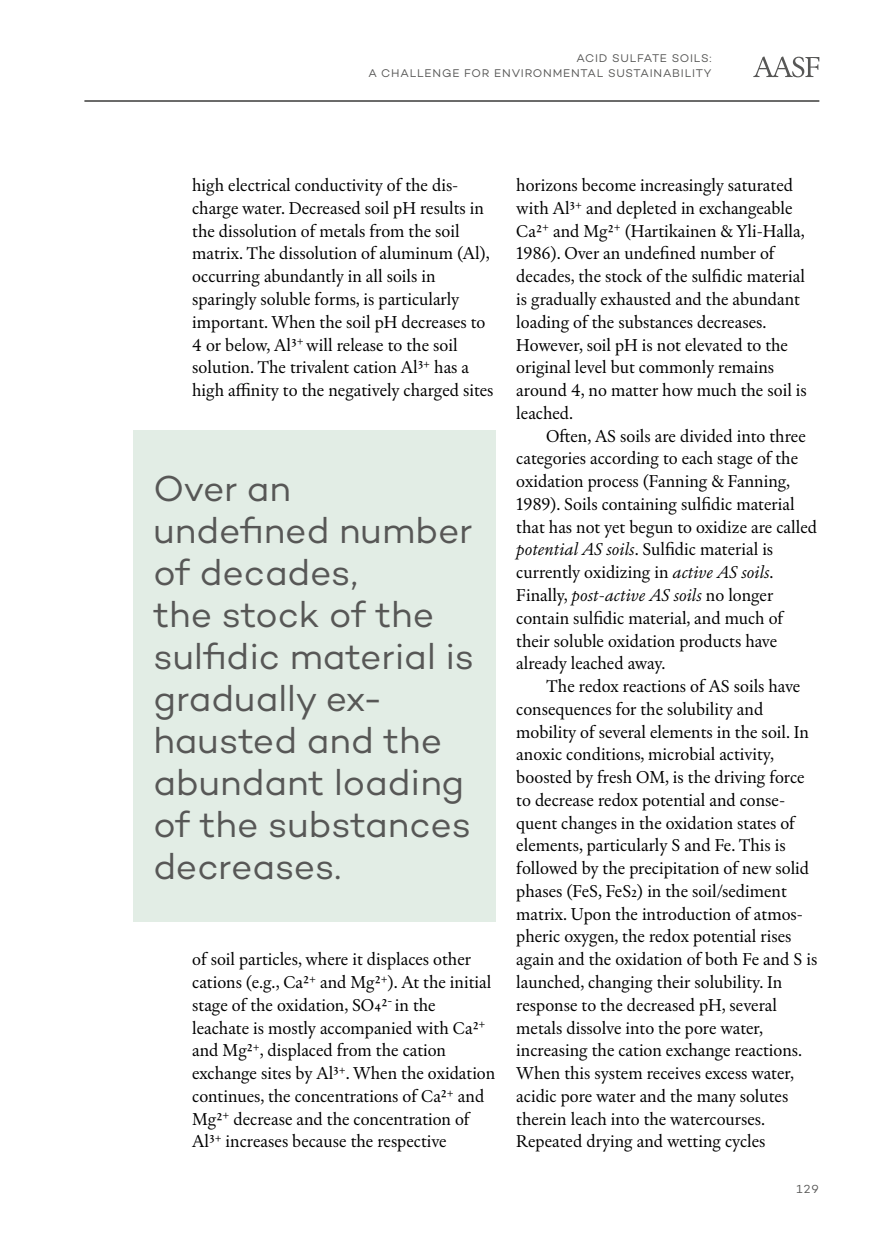
<style>
.page{position:relative;width:874px;height:1241px;background:#fff}
.page>*{position:absolute;margin:0;border:0;box-sizing:border-box;transform-origin:0 0}
.t1{font:36.75px/42px "Campton";color:#575756}
.t2{font:17.5px/22.8px "Chassi S";color:#000}
.t3{font:11.9px "Campton";color:#575756}
.t4{font:11.38px/15.8px "Campton";letter-spacing:.07em;color:#575756;text-align:right}
.s1{font-style:italic}
</style>
<div class="page">
<hr style="left:84px;top:100px;width:735px;height:2px;background:#575756">
<svg style="left:753px;top:56px;width:66px;height:21px"></svg>
<div style="left:133px;top:429px;width:362px;height:492px;background:#e2ede5"></div>
<p class="t4" style="left:368px;top:50px;width:344px">ACID SULFATE SOILS:<br>A CHALLENGE FOR ENVIRONMENTAL SUSTAINABILITY</p>
<p class="t2" style="left:192px;top:174px;width:303px">high electrical conductivity of the dis&shy;charge water. Decreased soil pH results in the dissolution of metals from the soil matrix. The dissolution of aluminum (Al), occurring abundantly in all soils in sparingly soluble forms, is particularly important. When the soil pH decreases to 4 or below, Al3<sup>+</sup> will release to the soil solution. The trivalent cation Al3<sup>+</sup> has a high affinity to the negatively charged sites</p>
<h1 class="t1" style="left:153px;top:466px;width:322px">Over an undefined number of decades,<br>the stock of the sulfidic material is gradually ex&shy;hausted and the abundant loading of the substances decreases.</h1>
<p class="t2" style="left:192px;top:947px;width:304px">of soil particles, where it displaces other cations (e.g., Ca2<sup>+</sup> and Mg2<sup>+</sup>). At the initial stage of the oxidation, SO42<sup>-</sup> in the leachate is mostly accompanied with Ca2<sup>+ </sup>and Mg2<sup>+</sup>, displaced from the cation exchange sites by Al3<sup>+</sup>. When the oxidation continues, the concentrations of Ca2<sup>+</sup> and Mg2<sup>+</sup> decrease and the concentration of Al3<sup>+</sup> increases because the respective</p>
<p class="t2" style="left:516px;top:174px;width:292px">horizons become increasingly saturated with Al3<sup>+</sup> and depleted in exchangeable Ca2<sup>+</sup> and Mg2<sup>+</sup> (Hartikainen &amp; Yli-Halla, 1986). Over an undefined number of decades, the stock of the sulfidic material is gradually exhausted and the abundant loading of the substances decreases.<br>However, soil pH is not elevated to the original level but commonly remains around 4, no matter how much the soil is leached.</p>
<p class="t2" style="left:516px;top:424px;width:302px;text-indent:30px">Often, AS soils are divided into three categories according to each stage of the oxidation process (Fanning &amp; Fanning, 1989). Soils containing sulfidic material that has not yet begun to oxidize are called <span class="s1">potential AS soils</span>. Sulfidic material is currently oxidizing in <span class="s1">active AS soils</span>.<br>Finally, <span class="s1">post-active AS soils</span> no longer contain sulfidic material, and much of their soluble oxidation products have already leached away.</p>
<p class="t2" style="left:516px;top:674px;width:302px;text-indent:30px">The redox reactions of AS soils have consequences for the solubility and mobility of several elements in the soil. In anoxic conditions, microbial activity, boosted by fresh OM, is the driving force to decrease redox potential and conse&shy;quent changes in the oxidation states of elements, particularly S and Fe. This is followed by the precipitation of new solid phases (FeS, FeS2) in the soil/sediment matrix. Upon the introduction of atmos&shy;pheric oxygen, the redox potential rises again and the oxidation of both Fe and S is launched, changing their solubility. In response to the decreased pH, several metals dissolve into the pore water, increasing the cation exchange reactions.<br>When this system receives excess water, acidic pore water and the many solutes therein leach into the watercourses.<br>Repeated drying and wetting cycles</p>
<p class="t3" style="left:796px;top:1181px;width:24px">129</p>
</div>
